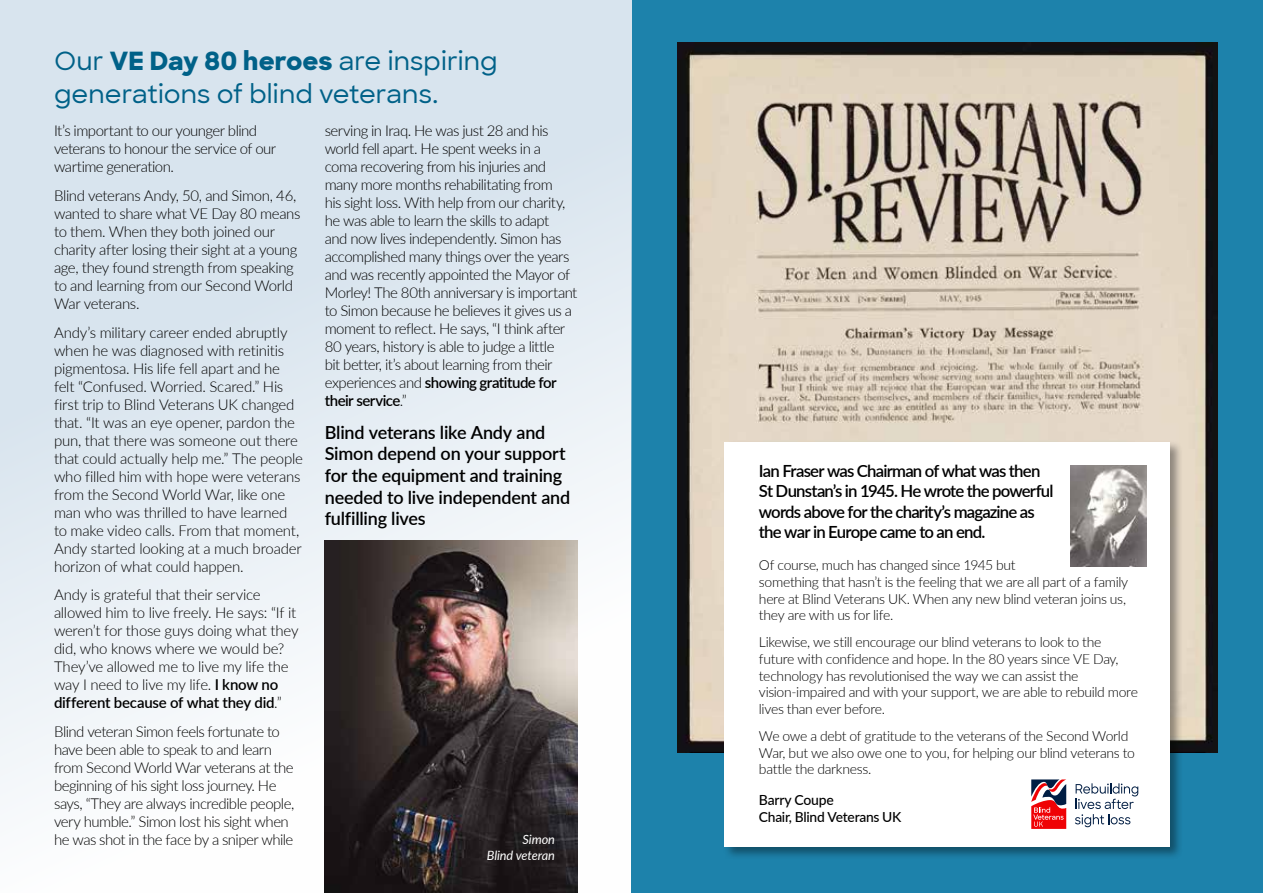
<style>
.page{position:relative;width:1263px;height:893px;background:#fff}
.page>*{position:absolute;margin:0;border:0;box-sizing:border-box;transform-origin:0 0}
.t1{font:500 25.5px/33px "Sharp Sans";letter-spacing:.005em;color:#006188}
.t2{font:600 18px/21.6px "Lato";letter-spacing:-.01em;color:#000}
.t3{font:600 16.8px/20.1px "Lato";letter-spacing:-.05em;color:#000}
.t4{font:300 15px/18px "Lato";letter-spacing:-.03em;color:#000}
.t5{font:300 13.95px/16.8px "Lato";letter-spacing:-.025em;color:#000}
.t6{font:500 13.95px "Lato";letter-spacing:-.02em;color:#000}
.t7{font:500 13.8px "Lato";letter-spacing:-.02em;color:#000}
.t8{font:italic 12.75px/16.5px "Lato";letter-spacing:-.01em;color:#fff;text-align:right}
.s1{font-weight:800}
.s2{font-weight:600}
</style>
<div class="page">
<div style="left:631px;top:0;width:632px;height:893px;background:#1d82ab"></div>
<img style="left:677px;top:43px;width:540px;height:709px">
<div style="left:723px;top:440px;width:460px;height:420px;background:#000;opacity:.39"></div>
<div style="left:724px;top:442px;width:446px;height:404px;background:#fff"></div>
<img style="left:1070px;top:465px;width:76px;height:101px">
<svg style="left:1066px;top:784px;width:1px;height:45px"></svg>
<svg style="left:1031px;top:779px;width:35px;height:50px;background:#bd4b55"></svg>
<svg style="left:1075px;top:783px;width:63px;height:44px"></svg>
<div style="left:0;top:0;width:631px;height:893px;background:linear-gradient(to bottom,#d1dfeb,#fcfcfc)"></div>
<img style="left:325px;top:540px;width:252px;height:353px">
<h1 class="t1" style="left:54px;top:43px;width:445px">Our <span class="s1">VE Day 80 heroes</span> are inspiring generations of blind veterans.</h1>
<p class="t4" style="left:54px;top:122px;width:224px">It’s important to our younger blind veterans to honour the service of our wartime generation.</p>
<p class="t4" style="left:54px;top:186px;width:248px">Blind veterans Andy, 50, and Simon, 46, wanted to share what VE Day 80 means to them. When they both joined our charity after losing their sight at a young age, they found strength from speaking to and learning from our Second World War veterans.</p>
<p class="t4" style="left:54px;top:323px;width:250px">Andy’s military career ended abruptly when he was diagnosed with retinitis pigmentosa. His life fell apart and he felt “Confused. Worried. Scared.” His first trip to Blind Veterans UK changed that. “It was an eye opener, pardon the pun, that there was someone out there that could actually help me.” The people who filled him with hope were veterans from the Second World War, like one man who was thrilled to have learned to make video calls. From that moment, Andy started looking at a much broader horizon of what could happen.</p>
<p class="t4" style="left:54px;top:585px;width:246px">Andy is grateful that their service allowed him to live freely. He says: “If it weren’t for those guys doing what they did, who knows where we would be?<br>They’ve allowed me to live my life the way I need to live my life. <span class="s2">I know no different because of what they did</span>.”</p>
<p class="t4" style="left:54px;top:722px;width:242px">Blind veteran Simon feels fortunate to have been able to speak to and learn from Second World War veterans at the beginning of his sight loss journey. He says, “They are always incredible people, very humble.” Simon lost his sight when he was shot in the face by a sniper while</p>
<p class="t4" style="left:325px;top:122px;width:254px">serving in Iraq. He was just 28 and his world fell apart. He spent weeks in a coma recovering from his injuries and many more months rehabilitating from<br>his sight loss. With help from our charity, he was able to learn the skills to adapt<br>and now lives independently. Simon has accomplished many things over the years and was recently appointed the Mayor of Morley! The 80th anniversary is important to Simon because he believes it gives us a moment to reflect. He says, “I think after 80 years, history is able to judge a little<br>bit better, it’s about learning from their experiences and <span class="s2">showing gratitude for their service</span>.”</p>
<p class="t2" style="left:325px;top:421px;width:247px">Blind veterans like Andy and<br>Simon depend on your support for the equipment and training needed to live independent and fulfilling lives</p>
<p class="t8" style="left:487px;top:830px;width:70px">Simon<br>Blind veteran</p>
<p class="t3" style="left:759px;top:460px;width:296px">Ian Fraser was Chairman of what was then St Dunstan’s in 1945. He wrote the powerful words above for the charity’s magazine as the war in Europe came to an end.</p>
<p class="t5" style="left:759px;top:556px;width:371px">Of course, much has changed since 1945 but<br>something that hasn’t is the feeling that we are all part of a family here at Blind Veterans UK. When any new blind veteran joins us, they are with us for life.</p>
<p class="t5" style="left:759px;top:633px;width:381px">Likewise, we still encourage our blind veterans to look to the future with confidence and hope. In the 80 years since VE Day, technology has revolutionised the way we can assist the vision-impaired and with your support, we are able to rebuild more lives than ever before.</p>
<p class="t5" style="left:759px;top:727px;width:377px">We owe a debt of gratitude to the veterans of the Second World<br>War, but we also owe one to you, for helping our blind veterans to battle the darkness.</p>
<p class="t6" style="left:759px;top:790px;width:76px">Barry Coupe</p>
<p class="t7" style="left:759px;top:807px;width:144px">Chair, Blind Veterans UK</p>
</div>
